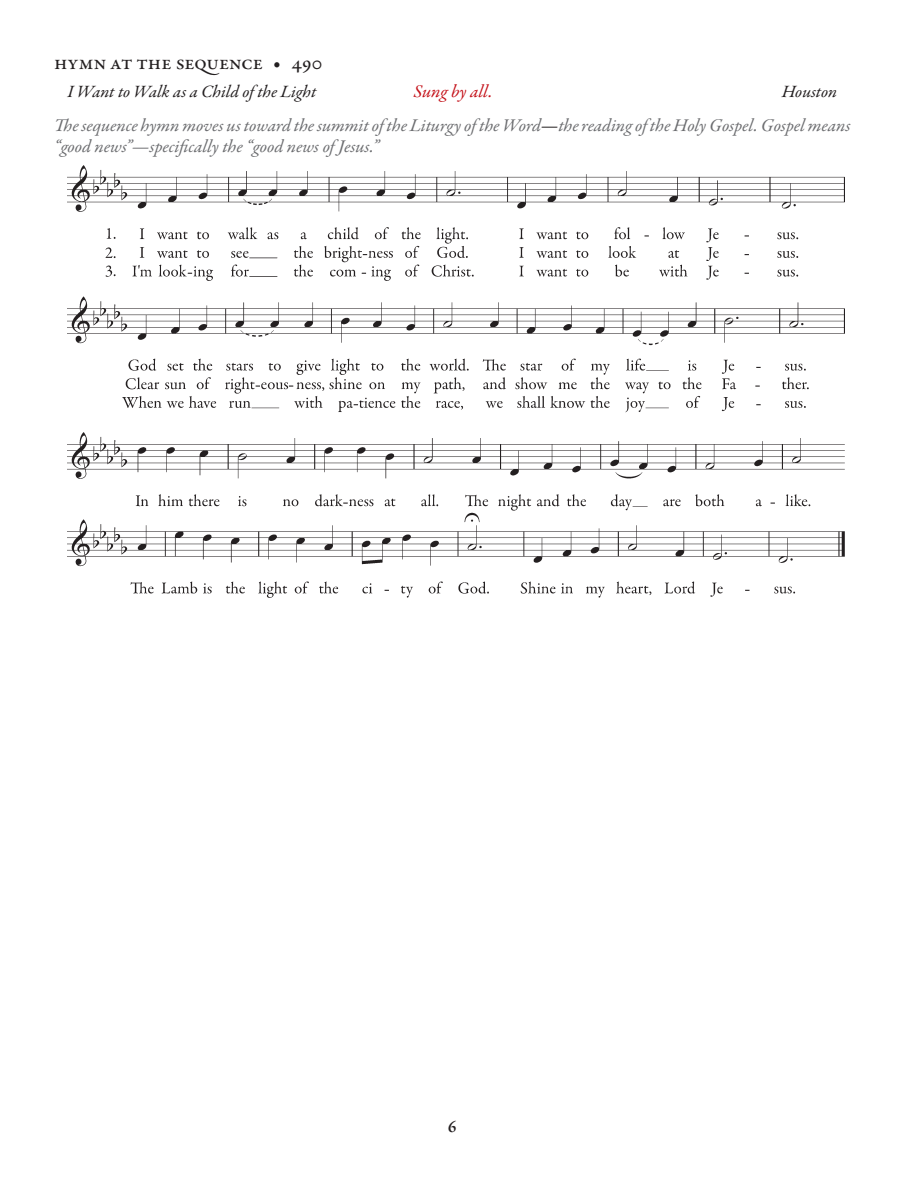
<style>
.page{position:relative;width:918px;height:1188px;background:#fff}
.page>*{position:absolute;margin:0;border:0;box-sizing:border-box;transform-origin:0 0}
.t1{font:500 20.25px "Garamond Premr Pro";letter-spacing:-.005em;color:#231f20}
._1_ANNOTATIONS{font:italic 18px/21px "Garamond Premr Pro";letter-spacing:-.01em;color:#6c6d70}
.t2{font:italic 18px "Garamond Premr Pro";letter-spacing:-.005em;color:#c4121a}
.t3{font:italic 17.4px "Garamond Premr Pro";letter-spacing:-.01em;color:#231f20}
.t4{font:600 16.5px "Garamond Premr Pro";color:#231f20}
.s1{font-size:16.5px}
.s2{font-size:21px}
.s3{font-style:normal;color:#231f20}
</style>
<div class="page">
<img style="left:67px;top:165px;width:777px;height:433px">
<p class="t1" style="left:54px;top:51px;width:270px">hymn at the sequence <span class="s1">•</span> <span class="s2">490</span></p>
<p class="t3" style="left:67px;top:81px;width:251px">I Want to Walk as a Child of the Light</p>
<p class="t2" style="left:414px;top:80px;width:81px">Sung by all.</p>
<p class="t3" style="left:782px;top:81px;width:57px">Houston</p>
<p class="_1_ANNOTATIONS" style="left:54px;top:116px;width:798px">The sequence hymn moves us toward the summit of the Liturgy of the Word<span class="s3">—</span>the reading of the Holy Gospel. Gospel means “good news”—specifically the “good news of Jesus.”</p>
<p class="t4" style="left:448px;top:1117px;width:10px">6</p>
</div>
